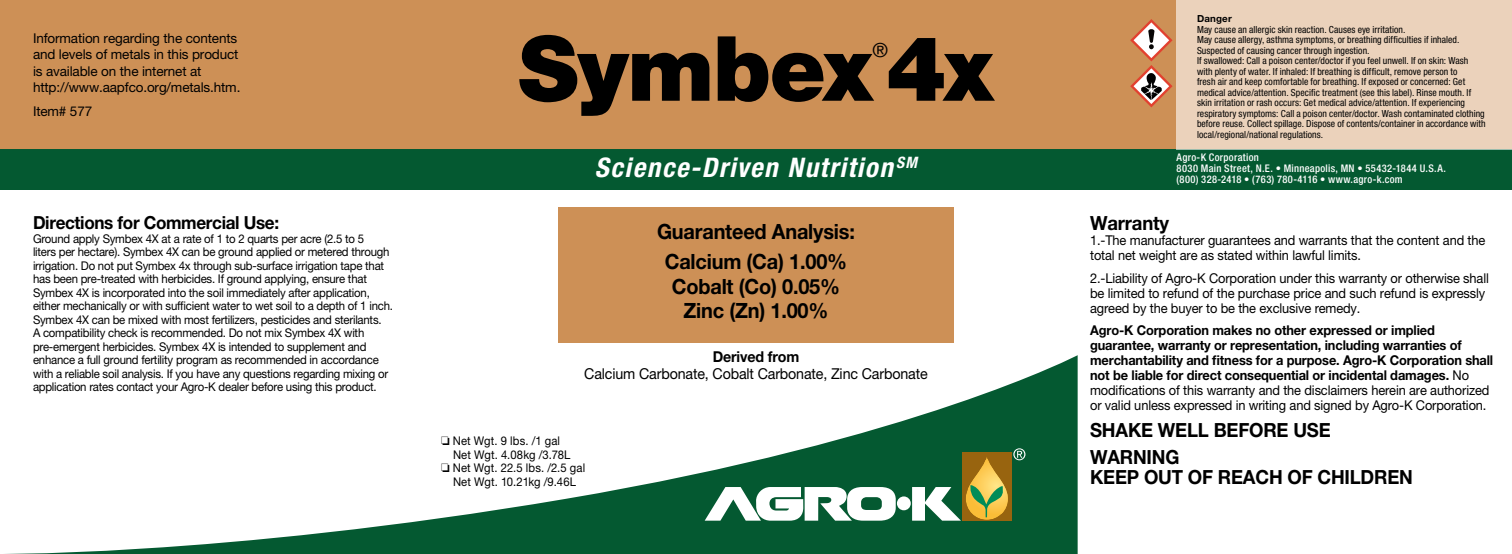
<style>
.page{position:relative;width:1512px;height:554px;background:#fff}
.page>*{position:absolute;margin:0;border:0;box-sizing:border-box;transform-origin:0 0}
.t1{font:900 90px "Helvetica Neue LT Pro";letter-spacing:-.015em;color:#000}
.t2{font:italic 700 condensed 27px "Helvetica Neue LT Pro";letter-spacing:.06em;color:#fff}
.t3{font:700 21px/30px "Helvetica Neue LT Pro";letter-spacing:-.01em;color:#000;text-align:center;scale:.95 1}
.t4{font:700 19.5px/27px "Helvetica Neue LT Pro";letter-spacing:-.01em;color:#000;scale:.95 1}
.t5{font:19.5px "Helvetica Neue LT Pro";color:#000}
.t6{font:700 18px "Helvetica Neue LT Pro";letter-spacing:-.02em;color:#000;scale:.95 1}
.t7{font:15px "Helvetica Neue LT Pro";letter-spacing:-.01em;color:#000;scale:.95 1}
.t8{font:700 15px "Helvetica Neue LT Pro";letter-spacing:-.01em;color:#000;scale:.95 1}
.t9{font:700 13.5px/15px "Helvetica Neue LT Pro";letter-spacing:-.01em;color:#000;scale:.95 1}
.t10{font:13.5px/15px "Helvetica Neue LT Pro";letter-spacing:-.01em;color:#000;scale:.95 1}
.t11{font:13.5px/16.5px "Helvetica Neue LT Pro";letter-spacing:-.01em;color:#000}
.t12{font:12px/13.5px "Helvetica Neue LT Pro";letter-spacing:-.02em;color:#000;scale:.95 1}
.t13{font:12px/13.5px "Helvetica Neue LT Pro";letter-spacing:.015em;color:#000;scale:.94 1}
.t14{font:500 condensed 10.5px/11.2px "Helvetica Neue LT Pro";letter-spacing:.03em;color:#fff}
.t15{font:condensed 9.75px/10.5px "Helvetica Neue LT Pro";letter-spacing:.005em;color:#000}
.t16{font:700 9.75px "Helvetica Neue LT Pro";color:#000}
.s1{font-weight:400}
</style>
<div class="page">
<div style="left:0;top:0;width:1512px;height:152px;background:#cd9056"></div>
<div style="left:0;top:149px;width:1512px;height:40px;background:#045931"></div>
<svg style="left:5px;top:355px;width:1073px;height:199px"></svg>
<div style="left:558px;top:207px;width:396px;height:135px;background:#cd9056"></div>
<div style="left:897px;top:496px;width:14px;height:14px;background:#fff;border-radius:50%"></div>
<svg style="left:705px;top:487px;width:191px;height:33px"></svg>
<svg style="left:912px;top:448px;width:113px;height:72px;background:#6d854b"></svg>
<div style="left:1177px;top:0;width:335px;height:149px;background:#ebd2bb"></div>
<svg style="left:1130px;top:19px;width:43px;height:88px"></svg>
<p class="t11" style="left:33px;top:29px;width:209px">Information regarding the contents and levels of metals in this product is available on the internet at http://www.aapfco.org/metals.htm.</p>
<p class="t11" style="left:33px;top:103px;width:61px">Item# 577</p>
<h3 class="t6" style="left:33px;top:211px;width:261px">Directions for Commercial Use:</h3>
<p class="t12" style="left:33px;top:231px;width:380px">Ground apply Symbex 4X at a rate of 1 to 2 quarts per acre (2.5 to 5<br>liters per hectare). Symbex 4X can be ground applied or metered through irrigation. Do not put Symbex 4x through sub-surface irrigation tape that has been pre-treated with herbicides. If ground applying, ensure that Symbex 4X is incorporated into the soil immediately after application, either mechanically or with sufficient water to wet soil to a depth of 1 inch.<br>Symbex 4X can be mixed with most fertilizers, pesticides and sterilants.<br>A compatibility check is recommended. Do not mix Symbex 4X with pre-emergent herbicides. Symbex 4X is intended to supplement and enhance a full ground fertility program as recommended in accordance with a reliable soil analysis. If you have any questions regarding mixing or application rates contact your Agro-K dealer before using this product.</p>
<h1 class="t1" style="left:518px;top:15px;width:477px">Symbex 4x</h1>
<h3 class="t5" style="left:873px;top:39px;width:17px">®</h3>
<h2 class="t2" style="left:595px;top:151px;width:324px">Science-Driven Nutrition <sup>SM</sup></h2>
<h3 class="t3" style="left:657px;top:216px;width:210px">Guaranteed Analysis:<br>Calcium (Ca) 1.00%</h3>
<h3 class="t3" style="left:672px;top:273px;width:179px;line-height:24px">Cobalt (Co) 0.05%<br>Zinc (Zn) 1.00%</h3>
<p class="t8" style="left:713px;top:347px;width:93px">Derived from</p>
<p class="t7" style="left:584px;top:364px;width:363px">Calcium Carbonate, Cobalt Carbonate, Zinc Carbonate</p>
<p class="t13" style="left:453px;top:434px;width:127px;text-indent:-12px">□ Net Wgt. 9 lbs. /1 gal<br>Net Wgt. 4.08kg /3.78L</p>
<p class="t13" style="left:441px;top:461px;width:155px;text-align:center">□ Net Wgt. 22.5 lbs. /2.5 gal<br>Net Wgt. 10.21kg /9.46L</p>
<p class="t16" style="left:1197px;top:12px;width:36px">Danger</p>
<p class="t15" style="left:1197px;top:24px;width:290px">May cause an allergic skin reaction. Causes eye irritation.<br>May cause allergy, asthma symptoms, or breathing difficulties if inhaled.<br>Suspected of causing cancer through ingestion.<br>If swallowed: Call a poison center/doctor if you feel unwell. If on skin: Wash with plenty of water. If inhaled: If breathing is difficult, remove person to<br>fresh air and keep comfortable for breathing. If exposed or concerned: Get medical advice/attention. Specific treatment (see this label). Rinse mouth. If skin irritation or rash occurs: Get medical advice/attention. If experiencing respiratory symptoms: Call a poison center/doctor. Wash contaminated clothing before reuse. Collect spillage. Dispose of contents/container in accordance with local/regional/national regulations.</p>
<p class="t14" style="left:1177px;top:151px;width:271px">Agro-K Corporation<br>8030 Main Street, N.E. • Minneapolis, MN • 55432-1844 U.S.A. (800) 328-2418 • (763) 780-4116 • www.agro-k.com</p>
<h3 class="t4" style="left:1090px;top:209px;width:85px">Warranty</h3>
<p class="t10" style="left:1090px;top:232px;width:418px">1.-The manufacturer guarantees and warrants that the content and the total net weight are as stated within lawful limits.</p>
<p class="t10" style="left:1090px;top:270px;width:421px">2.-Liability of Agro-K Corporation under this warranty or otherwise shall be limited to refund of the purchase price and such refund is expressly agreed by the buyer to be the exclusive remedy.</p>
<p class="t9" style="left:1090px;top:322px;width:426px">Agro-K Corporation makes no other expressed or implied guarantee, warranty or representation, including warranties of merchantability and fitness for a purpose. Agro-K Corporation shall not be liable for direct consequential or incidental damages. <span class="s1">No modifications of this warranty and the disclaimers herein are authorized or valid unless expressed in writing and signed by Agro-K Corporation.</span></p>
<h3 class="t4" style="left:1090px;top:416px;width:255px">SHAKE WELL BEFORE USE<br>Warning</h3>
<h3 class="t4" style="left:1090px;top:463px;width:339px">KEEP OUT OF REACH OF CHILDREN</h3>
</div>
